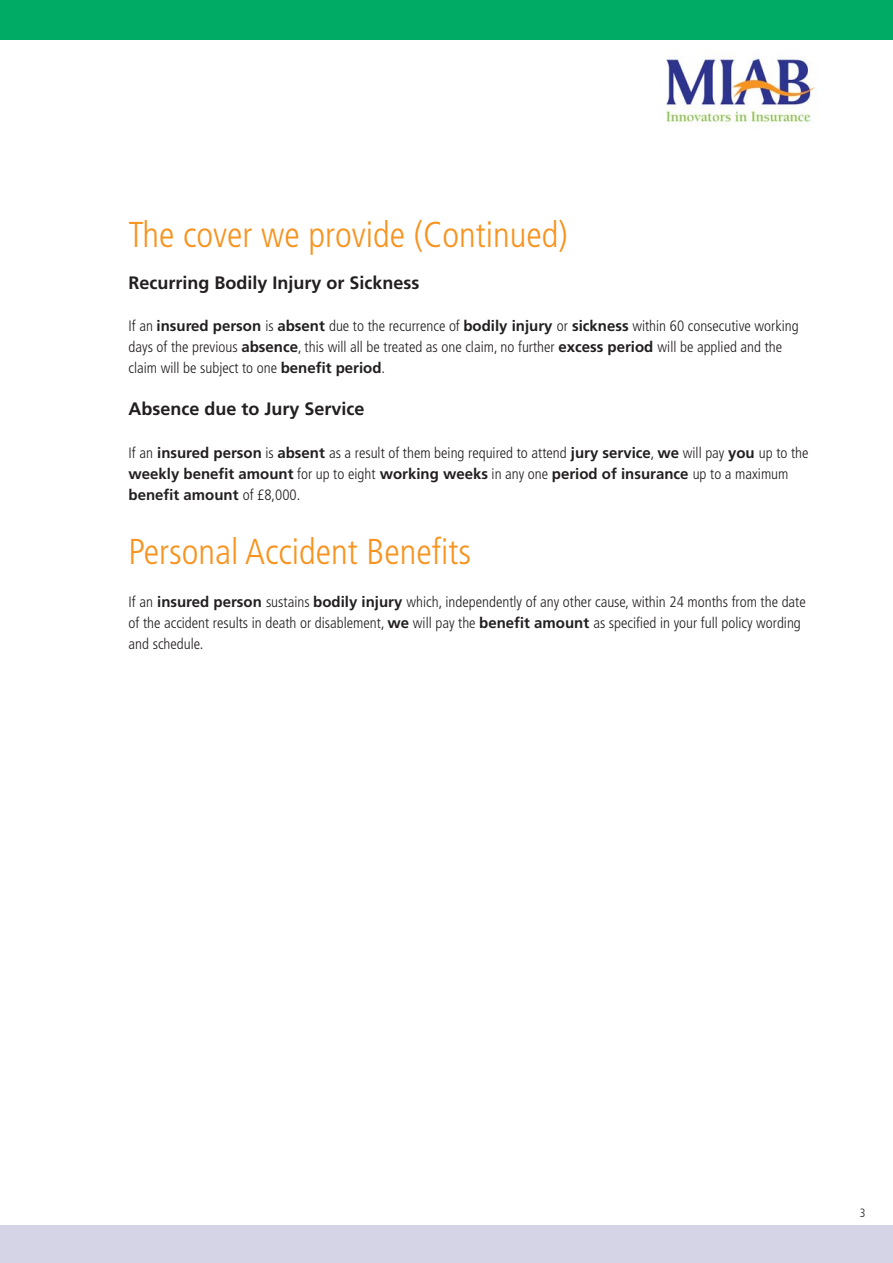
<style>
.page{position:relative;width:893px;height:1263px;background:#fff}
.page>*{position:absolute;margin:0;border:0;box-sizing:border-box;transform-origin:0 0}
.t1{font:300 condensed 36px "Frutiger";color:#f79420}
.t2{font:700 18px "Frutiger";color:#231f20}
.t3{font:300 condensed 15px/21px "Frutiger";color:#231f20}
.t4{font:300 condensed 12px "Frutiger";color:#231f20}
.s1{font-weight:700;font-stretch:normal}
</style>
<div class="page">
<div style="left:0;top:0;width:893px;height:40px;background:#00ab66"></div>
<div style="left:0;top:1225px;width:893px;height:38px;background:#d4d4e6"></div>
<img style="left:666px;top:56px;width:149px;height:70px">
<h1 class="t1" style="left:129px;top:220px;width:441px">The cover we provide (Continued)</h1>
<p class="t2" style="left:129px;top:276px;width:292px">Recurring Bodily Injury or Sickness</p>
<p class="t3" style="left:129px;top:317px;width:671px">If an <span class="s1">insured person</span> is <span class="s1">absent</span> due to the recurrence of <span class="s1">bodily injury</span> or <span class="s1">sickness</span> within 60 consecutive working days of the previous <span class="s1">absence</span>, this will all be treated as one claim, no further <span class="s1">excess period</span> will be applied and the claim will be subject to one <span class="s1">benefit period</span>.</p>
<p class="t2" style="left:129px;top:402px;width:237px">Absence due to Jury Service</p>
<p class="t3" style="left:129px;top:443px;width:681px">If an <span class="s1">insured person</span> is <span class="s1">absent</span> as a result of them being required to attend <span class="s1">jury service</span>, <span class="s1">we</span> will pay <span class="s1">you</span> up to the <span class="s1">weekly benefit amount</span> for up to eight <span class="s1">working weeks</span> in any one <span class="s1">period of insurance</span> up to a maximum <span class="s1">benefit amount</span> of £8,000.</p>
<h1 class="t1" style="left:129px;top:537px;width:344px">Personal Accident Benefits</h1>
<p class="t3" style="left:129px;top:593px;width:679px">If an <span class="s1">insured person</span> sustains <span class="s1">bodily injury</span> which, independently of any other cause, within 24 months from the date of the accident results in death or disablement, <span class="s1">we</span> will pay the <span class="s1">benefit amount</span> as specified in your full policy wording and schedule.</p>
<p class="t4" style="left:860px;top:1208px;width:7px">3</p>
</div>
